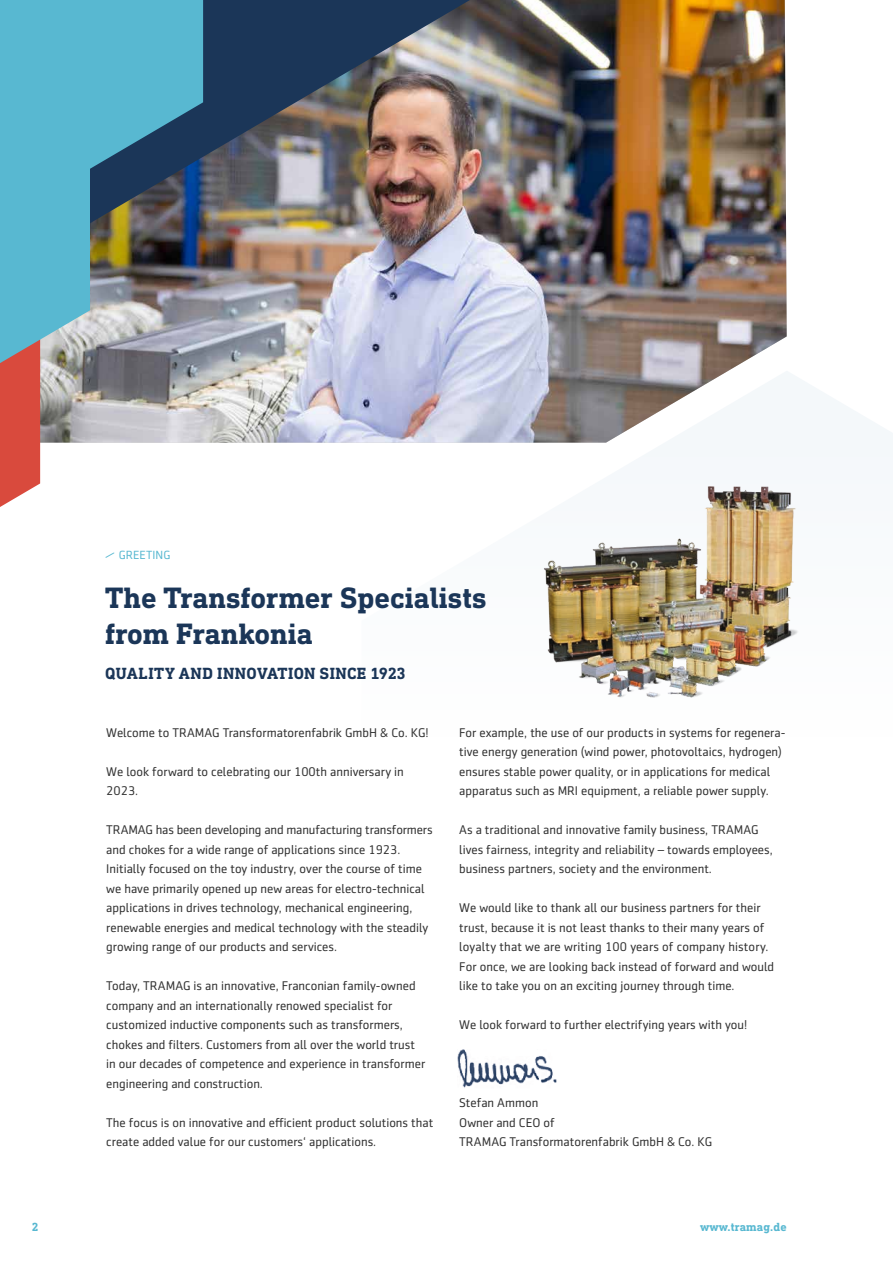
<style>
.page{position:relative;width:893px;height:1263px;background:#fff}
.page>*{position:absolute;margin:0;border:0;box-sizing:border-box;transform-origin:0 0}
.t1{font:700 30px/36px "DIN Next Slab Pro";color:#1b3658}
.t2{font:700 16.5px "DIN Next Slab Pro";letter-spacing:.02em;color:#1b3658}
.t3{font:12.75px/19.5px "Sentico Sans DT";color:#323232}
.t4{font:700 12px "DIN Next Slab Pro";letter-spacing:.01em;color:#58b8d1}
.t5{font:12px "Sentico Sans DT";letter-spacing:.01em;color:#58b8d1}
.s1{font-family:"TRA SLASH";font-size:15px}
</style>
<div class="page">
<img style="left:153px;top:0;width:634px;height:443px">
<svg style="left:0;top:363px;width:153px;height:144px"></svg>
<img style="left:203px;top:0;width:267px;height:276px">
<svg style="left:0;top:0;width:203px;height:363px;background:#5d9aad"></svg>
<svg style="left:361px;top:371px;width:532px;height:679px"></svg>
<img style="left:446px;top:469px;width:447px;height:252px">
<img style="left:457px;top:1050px;width:100px;height:38px">
<p class="t5" style="left:106px;top:548px;width:66px"><span class="s1">a</span> GREETING</p>
<h1 class="t1" style="left:105px;top:580px;width:383px">The Transformer Specialists from Frankonia</h1>
<p class="t2" style="left:105px;top:663px;width:302px">QUALITY AND INNOVATION SINCE 1923</p>
<p class="t3" style="left:106px;top:722px;width:324px">Welcome to TRAMAG Transformatorenfabrik GmbH &amp; Co. KG!</p>
<p class="t3" style="left:106px;top:761px;width:299px">We look forward to celebrating our 100th anniversary in<br>2023.</p>
<p class="t3" style="left:106px;top:820px;width:328px">TRAMAG has been developing and manufacturing transformers and chokes for a wide range of applications since 1923.<br>Initially focused on the toy industry, over the course of time we have primarily opened up new areas for electro-technical applications in drives technology, mechanical engineering, renewable energies and medical technology with the steadily growing range of our products and services.</p>
<p class="t3" style="left:106px;top:976px;width:320px">Today, TRAMAG is an innovative, Franconian family-owned company and an internationally renowed specialist for customized inductive components such as transformers, chokes and filters. Customers from all over the world trust in our decades of competence and experience in transformer engineering and construction.</p>
<p class="t3" style="left:106px;top:1112px;width:329px">The focus is on innovative and efficient product solutions that create added value for our customers‘ applications.</p>
<p class="t3" style="left:459px;top:722px;width:328px">For example, the use of our products in systems for regenera&shy;tive energy generation (wind power, photovoltaics, hydrogen) ensures stable power quality, or in applications for medical apparatus such as MRI equipment, a reliable power supply.</p>
<p class="t3" style="left:459px;top:820px;width:315px">As a traditional and innovative family business, TRAMAG lives fairness, integrity and reliability – towards employees, business partners, society and the environment.</p>
<p class="t3" style="left:459px;top:898px;width:317px">We would like to thank all our business partners for their trust, because it is not least thanks to their many years of loyalty that we are writing 100 years of company history.<br>For once, we are looking back instead of forward and would like to take you on an exciting journey through time.</p>
<p class="t3" style="left:459px;top:1015px;width:290px">We look forward to further electrifying years with you!</p>
<p class="t3" style="left:459px;top:1093px;width:255px">Stefan Ammon<br>Owner and CEO of<br>TRAMAG Transformatorenfabrik GmbH &amp; Co. KG</p>
<p class="t4" style="left:32px;top:1220px;width:8px">2</p>
<p class="t4" style="left:700px;top:1220px;width:88px">www.tramag.de</p>
</div>
